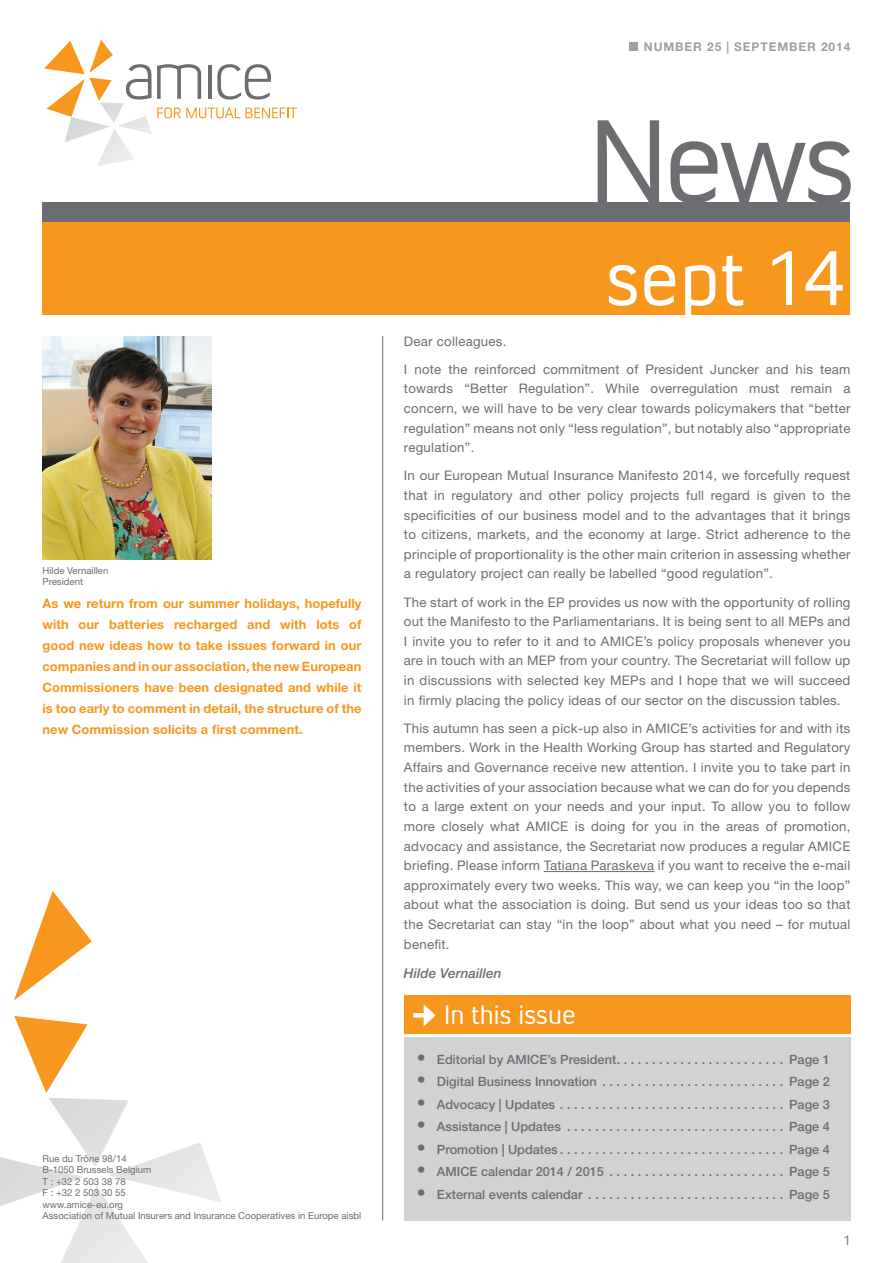
<style>
.page{position:relative;width:893px;height:1263px;background:#fff}
.page>*{position:absolute;margin:0;border:0;box-sizing:border-box;transform-origin:0 0}
.Amice_TITEL{font:118.5px "Convection";color:#6c6d70}
.Amice_TITEL-2{font:78px "Convection";letter-spacing:.005em;color:#fff}
.Amice_TITEL-3{font:27px "Convection";letter-spacing:.005em;color:#fff}
.Amice_body_copy{font:italic 500 13.5px "Helvetica Neue LT Std";letter-spacing:.005em;color:#6c6d70}
.Amice_body_copy-2{font:13.5px "Convection";color:#6c6d70}
.Amice_body_copy-3{font:13.2px/19.6px "Helvetica Neue LT Std";letter-spacing:.02em;color:#6c6d70;text-align:justify}
.Amice_ORANGE{font:700 12.9px/21px "Helvetica Neue LT Std";letter-spacing:.005em;color:#f7971d;text-align:justify}
.t1{font:500 12.75px "Helvetica Neue LT Std";color:#6c6d70}
.t2{font:700 12px "Helvetica Neue LT Std";letter-spacing:.075em;color:#9d9fa2}
.t3{font:9.6px "Helvetica Neue LT Std";color:#6c6d70}
.s1{font-size:18px}
</style>
<div class="page">
<div style="left:43px;top:221px;width:807px;height:94px;background:#f7971d"></div>
<div style="left:43px;top:202px;width:807px;height:19px;background:#6c6d70"></div>
<div style="left:630px;top:43px;width:8px;height:8px;background:#9d9fa2"></div>
<hr style="left:544px;top:871px;width:110px;height:1px;background:#6c6d70">
<svg style="left:14px;top:891px;width:78px;height:109px"></svg>
<svg style="left:0;top:1016px;width:221px;height:247px"></svg>
<hr style="left:382px;top:336px;width:1px;height:884px;background:#6c6d70">
<div style="left:404px;top:1036px;width:446px;height:184px;background:#d1d2d4"></div>
<div style="left:404px;top:995px;width:446px;height:38px;background:#f7971d"></div>
<svg style="left:413px;top:1013px;width:11px;height:4px"></svg>
<svg style="left:424px;top:1004px;width:12px;height:22px"></svg>
<svg style="left:44px;top:40px;width:253px;height:126px"></svg>
<img style="left:43px;top:336px;width:168px;height:224px">
<p class="t3" style="left:43px;top:565px;width:67px">Hilde Vernaillen</p>
<p class="t3" style="left:43px;top:576px;width:42px">President</p>
<p class="Amice_ORANGE" style="left:43px;top:592px;width:320px">As we return from our summer holidays, hopefully with our batteries recharged and with lots of good new ideas how to take issues forward in our companies and in our association, the new European Commissioners have been designated and while it is too early to comment in detail, the structure of the new Commission solicits a first comment.</p>
<p class="t3" style="left:43px;top:1152px;width:86px">Rue du Trône 98/14</p>
<p class="t3" style="left:43px;top:1164px;width:110px">B-1050 Brussels Belgium</p>
<p class="t3" style="left:43px;top:1176px;width:85px">T : +32 2 503 38 78</p>
<p class="t3" style="left:43px;top:1187px;width:85px">F : +32 2 503 30 55</p>
<p class="t3" style="left:43px;top:1199px;width:82px">www.amice-eu.org</p>
<p class="t3" style="left:43px;top:1210px;width:320px">Association of Mutual Insurers and Insurance Cooperatives in Europe aisbl</p>
<p class="t2" style="left:644px;top:39px;width:208px">NUMBER 25 | SEPTEMBER 2014</p>
<p class="Amice_TITEL" style="left:589px;top:87px;width:268px">News</p>
<p class="Amice_TITEL-2" style="left:606px;top:230px;width:240px">sept 14</p>
<p class="Amice_body_copy-3" style="left:404px;top:331px;width:104px">Dear colleagues.</p>
<p class="Amice_body_copy-3" style="left:404px;top:359px;width:448px">I note the reinforced commitment of President Juncker and his team towards “Better Regulation”. While overregulation must remain a concern, we will have to be very clear towards policymakers that “better regulation” means not only “less regulation”, but notably also “appropriate regulation”.</p>
<p class="Amice_body_copy-3" style="left:404px;top:466px;width:448px">In our European Mutual Insurance Manifesto 2014, we forcefully request that in regulatory and other policy projects full regard is given to the specificities of our business model and to the advantages that it brings to citizens, markets, and the economy at large. Strict adherence to the principle of proportionality is the other main criterion in assessing whether a regulatory project can really be labelled “good regulation”.</p>
<p class="Amice_body_copy-3" style="left:404px;top:592px;width:448px">The start of work in the EP provides us now with the opportunity of rolling out the Manifesto to the Parliamentarians. It is being sent to all MEPs and I invite you to refer to it and to AMICE’s policy proposals whenever you are in touch with an MEP from your country. The Secretariat will follow up in discussions with selected key MEPs and I hope that we will succeed in firmly placing the policy ideas of our sector on the discussion tables.</p>
<p class="Amice_body_copy-3" style="left:404px;top:718px;width:448px">This autumn has seen a pick-up also in AMICE’s activities for and with its members. Work in the Health Working Group has started and Regulatory Affairs and Governance receive new attention. I invite you to take part in the activities of your association because what we can do for you depends to a large extent on your needs and your input. To allow you to follow more closely what AMICE is doing for you in the areas of promotion, advocacy and assistance, the Secretariat now produces a regular AMICE briefing. Please inform Tatiana Paraskeva if you want to receive the e-mail approximately every two weeks. This way, we can keep you “in the loop” about what the association is doing. But send us your ideas too so that the Secretariat can stay “in the loop” about what you need – for mutual benefit.</p>
<p class="Amice_body_copy" style="left:404px;top:965px;width:99px">Hilde Vernaillen</p>
<p class="Amice_TITEL-3" style="left:444px;top:998px;width:133px">In this issue</p>
<p class="t1" style="left:417px;top:1052px;width:415px"><span class="s1">•</span> Editorial by AMICE’s President . . . . . . . . . . . . . . . . . . . . . . . . Page 1</p>
<p class="t1" style="left:417px;top:1074px;width:415px"><span class="s1">•</span> Digital Business Innovation . . . . . . . . . . . . . . . . . . . . . . . . . . Page 2</p>
<p class="t1" style="left:417px;top:1097px;width:415px"><span class="s1">•</span> Advocacy | Updates . . . . . . . . . . . . . . . . . . . . . . . . . . . . . . . . Page 3</p>
<p class="t1" style="left:417px;top:1119px;width:415px"><span class="s1">•</span> Assistance | Updates . . . . . . . . . . . . . . . . . . . . . . . . . . . . . . . Page 4</p>
<p class="t1" style="left:417px;top:1142px;width:415px"><span class="s1">•</span> Promotion | Updates . . . . . . . . . . . . . . . . . . . . . . . . . . . . . . . . Page 4</p>
<p class="t1" style="left:417px;top:1164px;width:415px"><span class="s1">•</span> AMICE calendar 2014 / 2015 . . . . . . . . . . . . . . . . . . . . . . . . . Page 5</p>
<p class="t1" style="left:417px;top:1187px;width:415px"><span class="s1">•</span> External events calendar . . . . . . . . . . . . . . . . . . . . . . . . . . . . Page 5</p>
<p class="Amice_body_copy-2" style="left:843px;top:1231px;width:8px">1</p>
</div>
